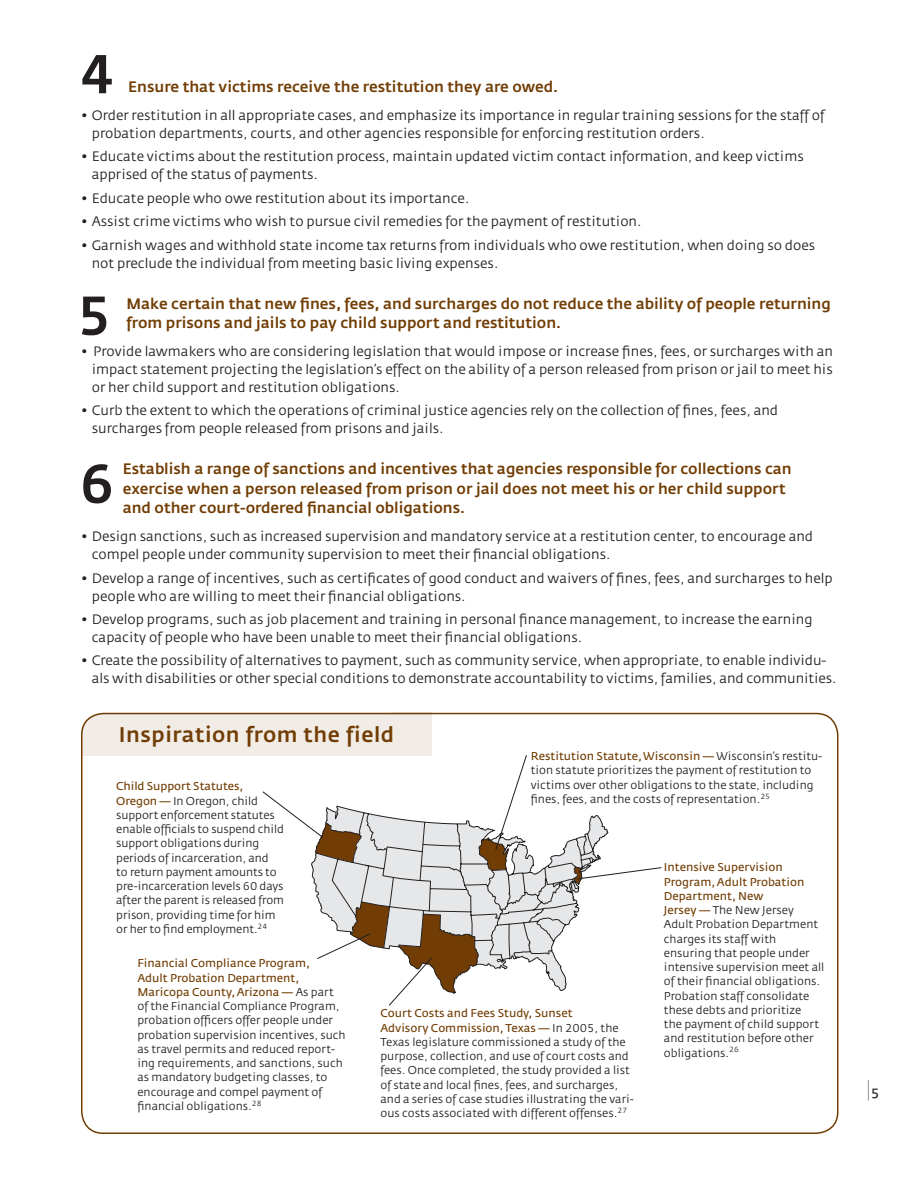
<style>
.page{position:relative;width:918px;height:1188px;background:#fff}
.page>*{position:absolute;margin:0;border:0;box-sizing:border-box;transform-origin:0 0}
.t1{font:54px "Fedra Sans Medium TF";color:#231f20}
.t2{font:21px "Fedra Sans Medium TF";letter-spacing:.025em;color:#713d04}
.t3{font:300 21px "Fedra Sans";color:#231f20;scale:.4 1}
.t4{font:15px/19.5px "Fedra Sans Medium TF";color:#713d04}
.t5{font:13.5px/18px "Fedra Sans Book TF";color:#231f20}
.t6{font:11.25px/14.2px "Fedra Sans Book TF";color:#231f20}
.t7{font:11.25px/14.2px "Fedra Sans Normal TF";color:#713d04}
.s1{font-family:"Fedra Sans Normal TF";color:#713d04}
.s2{font-family:"Fedra Sans Book TF";color:#231f20}
.s3{font-weight:400;font-size:13.5px}
</style>
<div class="page">
<svg style="left:81px;top:712px;width:758px;height:421px"></svg>
<svg style="left:81px;top:713px;width:581px;height:293px"></svg>
<h1 class="t1" style="left:80px;top:43px;width:37px">4</h1>
<p class="t4" style="left:128px;top:78px;width:432px">Ensure that victims receive the restitution they are owed.</p>
<p class="t5" style="left:92px;top:107px;width:734px;text-indent:-11px">• Order restitution in all appropriate cases, and emphasize its importance in regular training sessions for the staff of probation departments, courts, and other agencies responsible for enforcing restitution orders.</p>
<p class="t5" style="left:92px;top:148px;width:714px;text-indent:-11px">• Educate victims about the restitution process, maintain updated victim contact information, and keep victims apprised of the status of payments.</p>
<p class="t5" style="left:81px;top:190px;width:390px">• Educate people who owe restitution about its importance.</p>
<p class="t5" style="left:81px;top:213px;width:562px">• Assist crime victims who wish to pursue civil remedies for the payment of restitution.</p>
<p class="t5" style="left:92px;top:236px;width:725px;text-indent:-11px">• Garnish wages and withhold state income tax returns from individuals who owe restitution, when doing so does not preclude the individual from meeting basic living expenses.</p>
<p class="t4" style="left:126px;top:294px;width:706px">Make certain that new fines, fees, and surcharges do not reduce the ability of people returning from prisons and jails to pay child support and restitution.</p>
<p class="t5" style="left:92px;top:343px;width:743px;text-align:justify;text-indent:-11px">• Provide lawmakers who are considering legislation that would impose or increase fines, fees, or surcharges with an impact statement projecting the legislation’s effect on the ability of a person released from prison or jail to meet his or her child support and restitution obligations.</p>
<p class="t5" style="left:92px;top:402px;width:688px;text-indent:-11px">• Curb the extent to which the operations of criminal justice agencies rely on the collection of fines, fees, and surcharges from people released from prisons and jails.</p>
<p class="t4" style="left:123px;top:460px;width:671px">Establish a range of sanctions and incentives that agencies responsible for collections can exercise when a person released from prison or jail does not meet his or her child support and other court-ordered financial obligations.</p>
<p class="t5" style="left:92px;top:528px;width:723px;text-indent:-11px">• Design sanctions, such as increased supervision and mandatory service at a restitution center, to encourage and compel people under community supervision to meet their financial obligations.</p>
<p class="t5" style="left:92px;top:569px;width:742px;text-indent:-11px">• Develop a range of incentives, such as certificates of good conduct and waivers of fines, fees, and surcharges to help people who are willing to meet their financial obligations.</p>
<p class="t5" style="left:92px;top:611px;width:722px;text-indent:-11px">• Develop programs, such as job placement and training in personal finance management, to increase the earning capacity of people who have been unable to meet their financial obligations.</p>
<p class="t5" style="left:92px;top:652px;width:746px;text-indent:-11px">• Create the possibility of alternatives to payment, such as community service, when appropriate, to enable individu&shy;als with disabilities or other special conditions to demonstrate accountability to victims, families, and communities.</p>
<h1 class="t1" style="left:76px;top:285px;width:37px">5</h1>
<h1 class="t1" style="left:80px;top:453px;width:37px">6</h1>
<h2 class="t2" style="left:119px;top:723px;width:277px">Inspiration from the field</h2>
<p class="t7" style="left:116px;top:780px;width:128px">Child Support Statutes,</p>
<p class="t6" style="left:116px;top:794px;width:169px"><span class="s1">Oregon —</span> In Oregon, child support enforcement statutes enable officials to suspend child support obligations during periods of incarceration, and<br>to return payment amounts to pre-incarceration levels 60 days after the parent is released from prison, providing time for him or her to find employment.<sup>24</sup></p>
<p class="t7" style="left:137px;top:957px;width:198px">Financial Compliance Program,<br>Adult Probation Department,<br>Maricopa County, Arizona — <span class="s2">As part</span></p>
<p class="t6" style="left:137px;top:999px;width:210px">of the Financial Compliance Program, probation officers offer people under probation supervision incentives, such as travel permits and reduced report&shy;ing requirements, and sanctions, such as mandatory budgeting classes, to encourage and compel payment of financial obligations.<sup>28</sup></p>
<p class="t7" style="left:531px;top:749px;width:293px">Restitution Statute, Wisconsin — <span class="s2">Wisconsin’s restitu-</span></p>
<p class="t6" style="left:531px;top:764px;width:284px">tion statute prioritizes the payment of restitution to victims over other obligations to the state, including fines, fees, and the costs of representation.<sup>25</sup></p>
<p class="t7" style="left:380px;top:1007px;width:240px">Court Costs and Fees Study, Sunset<br>Advisory Commission, Texas — <span class="s2">In 2005, the</span></p>
<p class="t6" style="left:380px;top:1035px;width:255px">Texas legislature commissioned a study of the purpose, collection, and use of court costs and fees. Once completed, the study provided a list of state and local fines, fees, and surcharges, and a series of case studies illustrating the vari&shy;ous costs associated with different offenses.<sup>27</sup></p>
<p class="t7" style="left:664px;top:861px;width:142px">Intensive Supervision<br>Program, Adult Probation<br>Department, New</p>
<p class="t6" style="left:664px;top:903px;width:162px"><span class="s1">Jersey —</span> The New Jersey<br>Adult Probation Department charges its staff with ensuring that people under intensive supervision meet all of their financial obligations.<br>Probation staff consolidate these debts and prioritize<br>the payment of child support and restitution before other obligations.<sup>26</sup></p>
<h2 class="t3" style="left:868px;top:1077px;width:29px">| <span class="s3">5</span></h2>
</div>
